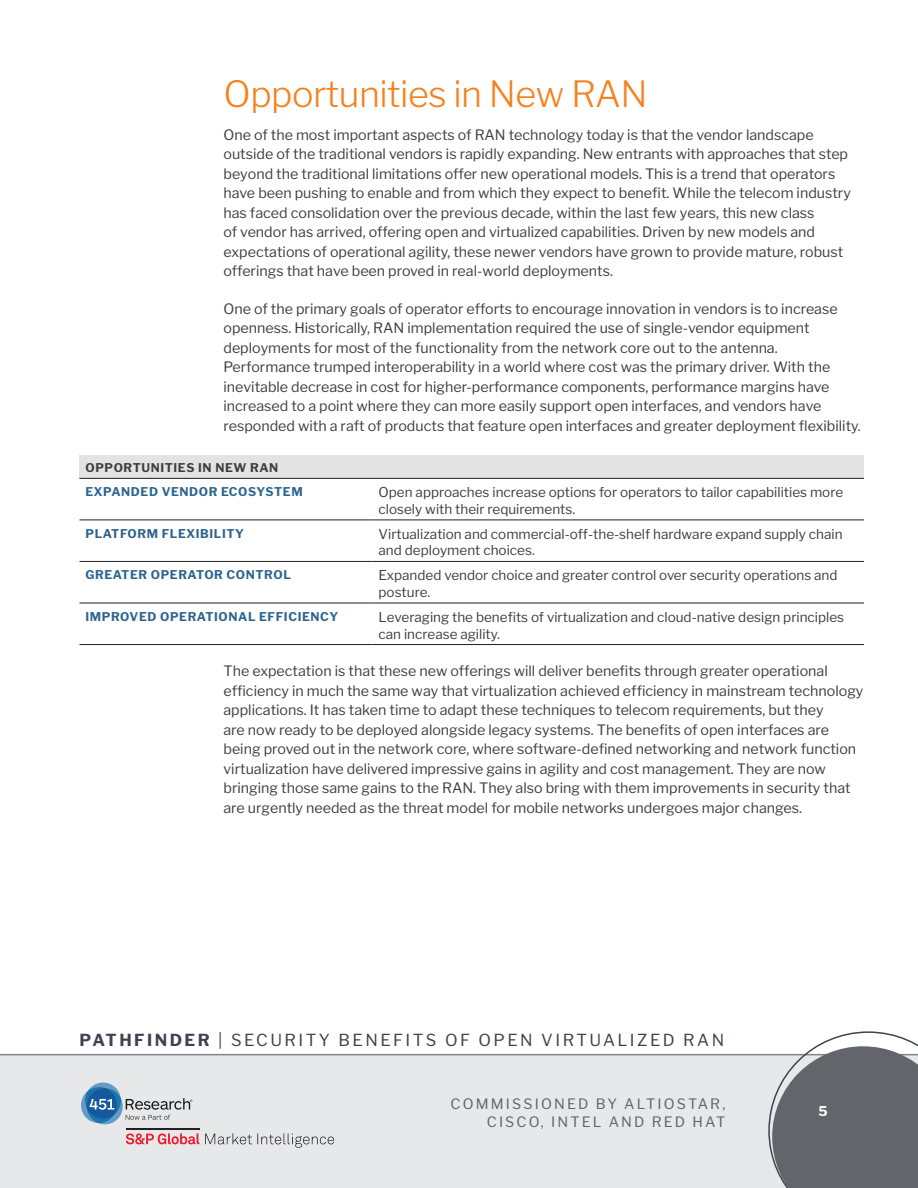
<style>
.page{position:relative;width:918px;height:1188px;background:#fff}
.page>*{position:absolute;margin:0;border:0;box-sizing:border-box;transform-origin:0 0}
.Header_1{font:300 36px "Libre Franklin";letter-spacing:-.015em;color:#f58220}
.t1{font:16.5px "Libre Franklin";letter-spacing:.15em;color:#3e444f}
.t2{font:14.25px/19.5px "Libre Franklin";color:#3e3e3f}
.t3{font:14.25px/17.1px "Libre Franklin";letter-spacing:.15em;color:#62656a;text-align:right}
.Table_Body{font:13.5px/16.5px "Libre Franklin";color:#3e3e3f}
.t4{font:700 13.5px "Libre Franklin";color:#fff}
.Table_Row_Head{font:700 12px "Libre Franklin";letter-spacing:.05em;color:#2d648e}
.Table_Column_Head{font:700 12px "Libre Franklin";letter-spacing:.05em;color:#3e3e3f}
.s1{font-weight:700}
</style>
<div class="page">
<div style="left:0;top:1054px;width:918px;height:134px;background:#e7e8e9"></div>
<hr style="left:0;top:1054px;width:918px;height:1px;background:#80838a">
<svg style="left:768px;top:1031px;width:150px;height:157px"></svg>
<svg style="left:126px;top:1133px;width:73px;height:12px"></svg>
<hr style="left:126px;top:1128px;width:73px;height:2px;background:#231f20">
<svg style="left:205px;top:1133px;width:129px;height:15px"></svg>
<svg style="left:81px;top:1082px;width:111px;height:43px"></svg>
<div style="left:80px;top:455px;width:784px;height:23px;background:#e3e3e6"></div>
<hr style="left:80px;top:478px;width:293px;height:1px;background:#231f20">
<hr style="left:373px;top:478px;width:491px;height:1px;background:#231f20">
<hr style="left:80px;top:520px;width:293px;height:1px;background:#231f20">
<hr style="left:373px;top:520px;width:491px;height:1px;background:#231f20">
<hr style="left:80px;top:561px;width:293px;height:1px;background:#231f20">
<hr style="left:373px;top:561px;width:491px;height:1px;background:#231f20">
<hr style="left:80px;top:603px;width:293px;height:1px;background:#231f20">
<hr style="left:373px;top:603px;width:491px;height:1px;background:#231f20">
<hr style="left:80px;top:644px;width:293px;height:1px;background:#231f20">
<hr style="left:373px;top:644px;width:491px;height:1px;background:#231f20">
<p class="Header_1" style="left:224px;top:72px;width:426px">Opportunities in New RAN</p>
<p class="t2" style="left:224px;top:125px;width:629px">One of the most important aspects of RAN technology today is that the vendor landscape outside of the traditional vendors is rapidly expanding. New entrants with approaches that step beyond the traditional limitations offer new operational models. This is a trend that operators have been pushing to enable and from which they expect to benefit. While the telecom industry has faced consolidation over the previous decade, within the last few years, this new class<br>of vendor has arrived, offering open and virtualized capabilities. Driven by new models and expectations of operational agility, these newer vendors have grown to provide mature, robust offerings that have been proved in real-world deployments.</p>
<p class="t2" style="left:224px;top:299px;width:639px">One of the primary goals of operator efforts to encourage innovation in vendors is to increase openness. Historically, RAN implementation required the use of single-vendor equipment deployments for most of the functionality from the network core out to the antenna.<br>Performance trumped interoperability in a world where cost was the primary driver. With the inevitable decrease in cost for higher-performance components, performance margins have increased to a point where they can more easily support open interfaces, and vendors have responded with a raft of products that feature open interfaces and greater deployment flexibility.</p>
<p class="Table_Column_Head" style="left:86px;top:461px;width:194px">OPPORTUNITIES IN NEW RAN</p>
<p class="Table_Row_Head" style="left:86px;top:484px;width:219px">EXPANDED VENDOR ECOSYSTEM</p>
<p class="Table_Body" style="left:379px;top:484px;width:466px">Open approaches increase options for operators to tailor capabilities more closely with their requirements.</p>
<p class="Table_Row_Head" style="left:86px;top:526px;width:160px">PLATFORM FLEXIBILITY</p>
<p class="Table_Body" style="left:379px;top:526px;width:465px">Virtualization and commercial-off-the-shelf hardware expand supply chain and deployment choices.</p>
<p class="Table_Row_Head" style="left:86px;top:567px;width:207px">GREATER OPERATOR CONTROL</p>
<p class="Table_Body" style="left:379px;top:567px;width:460px">Expanded vendor choice and greater control over security operations and posture.</p>
<p class="Table_Row_Head" style="left:86px;top:609px;width:254px">IMPROVED OPERATIONAL EFFICIENCY</p>
<p class="Table_Body" style="left:379px;top:609px;width:467px">Leveraging the benefits of virtualization and cloud-native design principles can increase agility.</p>
<p class="t2" style="left:224px;top:661px;width:642px">The expectation is that these new offerings will deliver benefits through greater operational efficiency in much the same way that virtualization achieved efficiency in mainstream technology applications. It has taken time to adapt these techniques to telecom requirements, but they<br>are now ready to be deployed alongside legacy systems. The benefits of open interfaces are being proved out in the network core, where software-defined networking and network function virtualization have delivered impressive gains in agility and cost management. They are now bringing those same gains to the RAN. They also bring with them improvements in security that are urgently needed as the threat model for mobile networks undergoes major changes.</p>
<p class="t1" style="left:80px;top:1030px;width:646px"><span class="s1">PATHFINDER</span> | SECURITY BENEFITS OF OPEN VIRTUALIZED RAN</p>
<p class="t3" style="left:451px;top:1096px;width:276px">COMMISSIONED BY ALTIOSTAR,<br>CISCO, INTEL AND RED HAT</p>
<p class="t4" style="left:818px;top:1103px;width:11px">5</p>
</div>
